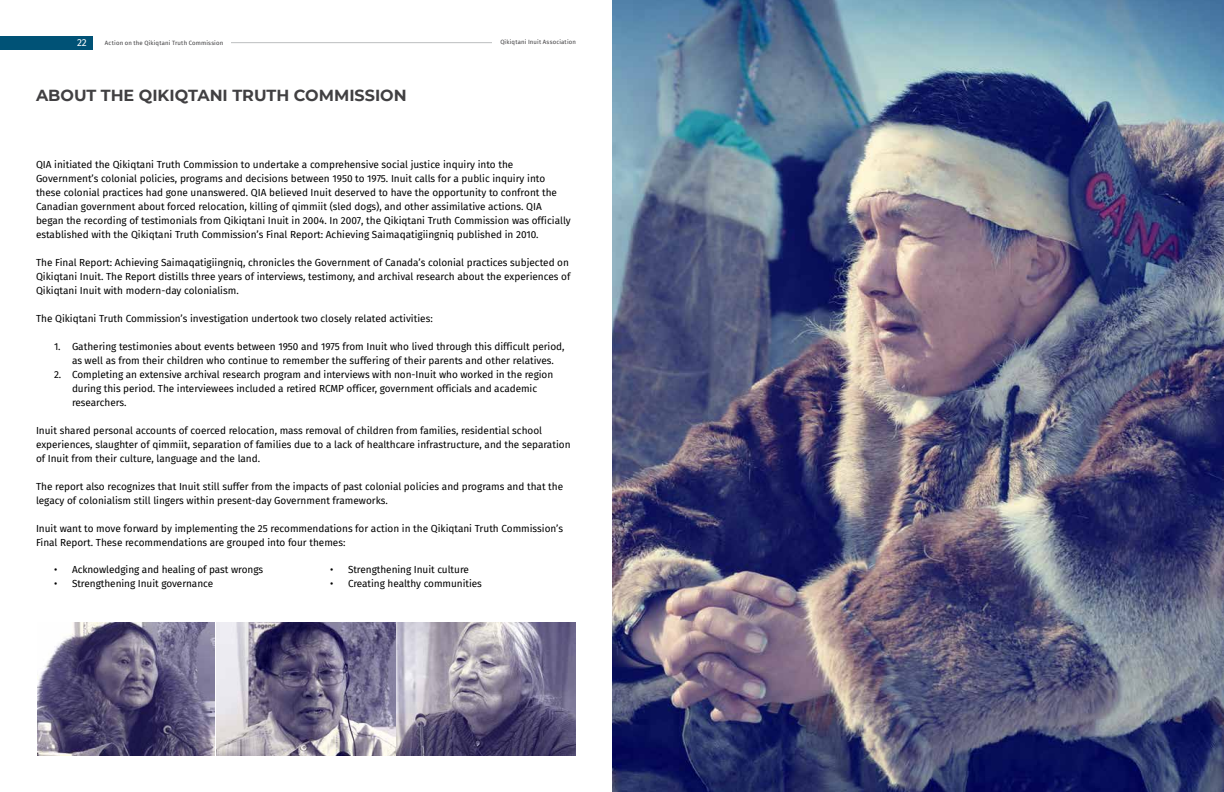
<style>
.page{position:relative;width:1224px;height:792px;background:#fff}
.page>*{position:absolute;margin:0;border:0;box-sizing:border-box;transform-origin:0 0}
.t1{font:700 16px "Montserrat";color:#414042}
.t2{font:10px/14px "Fira Sans";color:#000}
.t3{font:10px "Fira Sans";color:#fff}
.t4{font:6px "Fira Sans";letter-spacing:.025em;color:#414042}
</style>
<div class="page">
<div style="left:0;top:36px;width:93px;height:13px;background:#005276"></div>
<hr style="left:231px;top:42px;width:261px;height:1px;background:#bcbec0">
<img style="left:37px;top:623px;width:539px;height:133px">
<img style="left:612px;top:0;width:612px;height:792px">
<p class="t3" style="left:77px;top:35px;width:11px">22</p>
<p class="t4" style="left:105px;top:38px;width:120px">Action on the Qikiqtani Truth Commission</p>
<p class="t4" style="left:500px;top:37px;width:77px">Qikiqtani Inuit Association</p>
<h1 class="t1" style="left:36px;top:84px;width:372px">ABOUT THE QIKIQTANI TRUTH COMMISSION</h1>
<p class="t2" style="left:36px;top:157px;width:536px">QIA initiated the Qikiqtani Truth Commission to undertake a comprehensive social justice inquiry into the Government’s colonial policies, programs and decisions between 1950 to 1975. Inuit calls for a public inquiry into these colonial practices had gone unanswered. QIA believed Inuit deserved to have the opportunity to confront the Canadian government about forced relocation, killing of qimmiit (sled dogs), and other assimilative actions. QIA began the recording of testimonials from Qikiqtani Inuit in 2004. In 2007, the Qikiqtani Truth Commission was officially established with the Qikiqtani Truth Commission’s Final Report: Achieving Saimaqatigiingniq published in 2010.</p>
<p class="t2" style="left:36px;top:255px;width:536px">The Final Report: Achieving Saimaqatigiingniq, chronicles the Government of Canada’s colonial practices subjected on<br>Qikiqtani Inuit. The Report distills three years of interviews, testimony, and archival research about the experiences of<br>Qikiqtani Inuit with modern-day colonialism.</p>
<p class="t2" style="left:36px;top:311px;width:398px">The Qikiqtani Truth Commission’s investigation undertook two closely related activities:</p>
<p class="t2" style="left:72px;top:339px;width:494px;text-indent:-18px">1. Gathering testimonies about events between 1950 and 1975 from Inuit who lived through this difficult period, as well as from their children who continue to remember the suffering of their parents and other relatives.</p>
<p class="t2" style="left:72px;top:367px;width:483px;text-indent:-18px">2. Completing an extensive archival research program and interviews with non-Inuit who worked in the region during this period. The interviewees included a retired RCMP officer, government officials and academic researchers.</p>
<p class="t2" style="left:36px;top:423px;width:536px">Inuit shared personal accounts of coerced relocation, mass removal of children from families, residential school experiences, slaughter of qimmiit, separation of families due to a lack of healthcare infrastructure, and the separation of Inuit from their culture, language and the land.</p>
<p class="t2" style="left:36px;top:479px;width:529px">The report also recognizes that Inuit still suffer from the impacts of past colonial policies and programs and that the legacy of colonialism still lingers within present-day Government frameworks.</p>
<p class="t2" style="left:36px;top:521px;width:529px">Inuit want to move forward by implementing the 25 recommendations for action in the Qikiqtani Truth Commission’s<br>Final Report. These recommendations are grouped into four themes:</p>
<p class="t2" style="left:54px;top:563px;width:211px">• Acknowledging and healing of past wrongs</p>
<p class="t2" style="left:54px;top:577px;width:161px">• Strengthening Inuit governance</p>
<p class="t2" style="left:330px;top:563px;width:140px">• Strengthening Inuit culture</p>
<p class="t2" style="left:330px;top:577px;width:153px">• Creating healthy communities</p>
</div>
